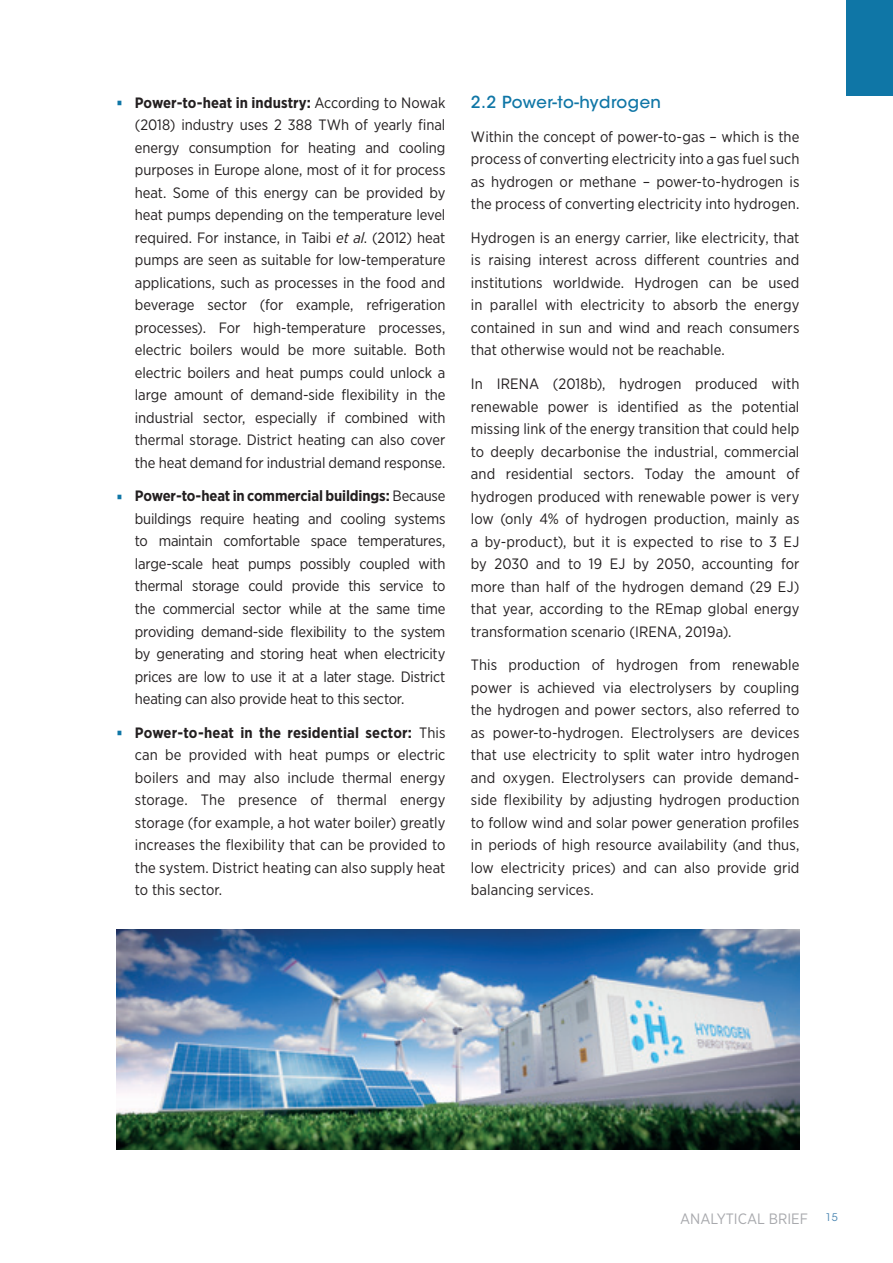
<style>
.page{position:relative;width:893px;height:1263px;background:#fff}
.page>*{position:absolute;margin:0;border:0;box-sizing:border-box;transform-origin:0 0}
.t1{font:60px "Gotham Narrow";color:#0f76a6;scale:.25 1}
.t2{font:500 16.5px "ITC Avant Garde Std";letter-spacing:.02em;color:#0f76a6}
.t3{font:15px/22.5px "Gotham Narrow";color:#231f20;text-align:justify}
.t4{font:15px "Gotham Narrow";color:#a8a9ad}
.s1{font-weight:700}
.s2{font-style:italic}
</style>
<div class="page">
<img style="left:117px;top:930px;width:682px;height:220px">
<div style="left:846px;top:0;width:47px;height:96px;background:#0f76a6"></div>
<h1 class="t1" style="left:117px;top:63px;width:24px">-</h1>
<p class="t3" style="left:135px;top:91px;width:312px"><span class="s1">Power-to-heat in industry:</span> According to Nowak (2018) industry uses 2 388 TWh of yearly final energy consumption for heating and cooling purposes in Europe alone, most of it for process heat. Some of this energy can be provided by heat pumps depending on the temperature level required. For instance, in Taibi <span class="s2">et al</span>. (2012) heat pumps are seen as suitable for low-temperature applications, such as processes in the food and beverage sector (for example, refrigeration processes). For high-temperature processes, electric boilers would be more suitable. Both electric boilers and heat pumps could unlock a large amount of demand-side flexibility in the industrial sector, especially if combined with thermal storage. District heating can also cover the heat demand for industrial demand response.</p>
<h1 class="t1" style="left:117px;top:457px;width:24px">-</h1>
<p class="t3" style="left:135px;top:485px;width:312px"><span class="s1">Power-to-heat in commercial buildings:</span> Because buildings require heating and cooling systems to maintain comfortable space temperatures, large-scale heat pumps possibly coupled with thermal storage could provide this service to the commercial sector while at the same time providing demand-side flexibility to the system by generating and storing heat when electricity prices are low to use it at a later stage. District heating can also provide heat to this sector.</p>
<h1 class="t1" style="left:117px;top:693px;width:24px">-</h1>
<p class="t3" style="left:135px;top:721px;width:312px"><span class="s1">Power-to-heat in the residential sector:</span> This can be provided with heat pumps or electric boilers and may also include thermal energy storage. The presence of thermal energy storage (for example, a hot water boiler) greatly increases the flexibility that can be provided to the system. District heating can also supply heat to this sector.</p>
<p class="t2" style="left:471px;top:92px;width:192px">2. 2 Power-to-hydrogen</p>
<p class="t3" style="left:471px;top:125px;width:330px">Within the concept of power-to-gas – which is the process of converting electricity into a gas fuel such as hydrogen or methane – power-to-hydrogen is the process of converting electricity into hydrogen.</p>
<p class="t3" style="left:471px;top:226px;width:330px">Hydrogen is an energy carrier, like electricity, that is raising interest across different countries and institutions worldwide. Hydrogen can be used in parallel with electricity to absorb the energy contained in sun and wind and reach consumers that otherwise would not be reachable.</p>
<p class="t3" style="left:471px;top:372px;width:330px">In IRENA (2018b), hydrogen produced with renewable power is identified as the potential missing link of the energy transition that could help to deeply decarbonise the industrial, commercial and residential sectors. Today the amount of hydrogen produced with renewable power is very low (only 4% of hydrogen production, mainly as a by-product), but it is expected to rise to 3 EJ by 2030 and to 19 EJ by 2050, accounting for more than half of the hydrogen demand (29 EJ) that year, according to the REmap global energy transformation scenario (IRENA, 2019a).</p>
<p class="t3" style="left:471px;top:654px;width:330px">This production of hydrogen from renewable power is achieved via electrolysers by coupling the hydrogen and power sectors, also referred to as power-to-hydrogen. Electrolysers are devices that use electricity to split water intro hydrogen and oxygen. Electrolysers can provide demand&shy;side flexibility by adjusting hydrogen production to follow wind and solar power generation profiles in periods of high resource availability (and thus, low electricity prices) and can also provide grid balancing services.</p>
<p class="t4" style="left:680px;top:1209px;width:159px">ANALYTICAL BRIEF <sup>15</sup></p>
</div>
